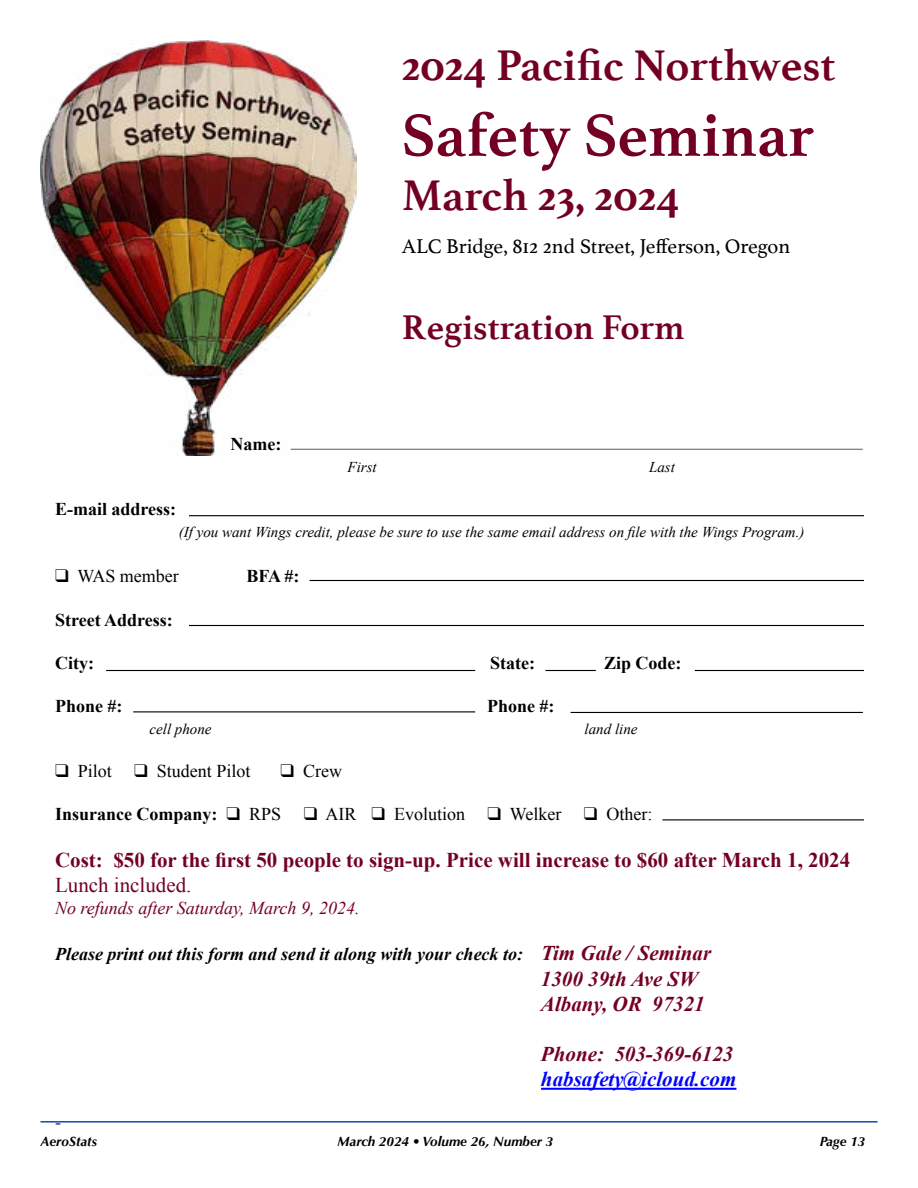
<style>
.page{position:relative;width:918px;height:1188px;background:#fff}
.page>*{position:absolute;margin:0;border:0;box-sizing:border-box;transform-origin:0 0}
.t1{font:700 63px "Athelas";color:#730022}
.t2{font:700 45px "Athelas";color:#730022}
.t3{font:700 36px "Athelas";color:#730022}
.t4{font:700 21px "Times New Roman";color:#730022}
.t5{font:italic 700 21px/25.2px "Times New Roman";color:#730022}
.t6{font:21px "Athelas";color:#000}
.t7{font:italic 700 21px "Times New Roman";color:#00f}
.t8{font:21px "Times New Roman";color:#730022}
.t9{font:700 18px "Times New Roman";color:#000}
.t10{font:italic 700 18px "Times New Roman";color:#000}
.t11{font:18px "Times New Roman";color:#000}
.t12{font:italic 18px "Times New Roman";color:#730022}
.t13{font:18px "Times New Roman";color:#233b91}
.t14{font:italic 15px "Times New Roman";color:#000}
.t15{font:italic 700 13.5px "Optima";color:#000}
.s1{font-weight:400}
.s2{font-size:21px;color:#730022}
</style>
<div class="page">
<hr style="left:40px;top:1121px;width:838px;height:2px;background:#0b4cb4">
<hr style="left:541px;top:1088px;width:195px;height:2px;background:#00f">
<img style="left:41px;top:40px;width:316px;height:416px">
<hr style="left:189px;top:515px;width:675px;height:1px;background:#000">
<hr style="left:310px;top:580px;width:554px;height:1px;background:#000">
<hr style="left:189px;top:625px;width:675px;height:1px;background:#000">
<hr style="left:106px;top:670px;width:369px;height:1px;background:#000">
<hr style="left:545px;top:670px;width:51px;height:1px;background:#000">
<hr style="left:695px;top:670px;width:169px;height:1px;background:#000">
<hr style="left:133px;top:711px;width:342px;height:1px;background:#000">
<hr style="left:571px;top:712px;width:292px;height:1px;background:#000">
<hr style="left:662px;top:819px;width:202px;height:1px;background:#000">
<hr style="left:291px;top:449px;width:572px;height:1px;background:#000">
<h2 class="t2" style="left:402px;top:29px;width:435px">2024 Pacific Northwest</h2>
<h1 class="t1" style="left:402px;top:84px;width:413px">Safety Seminar</h1>
<h2 class="t2" style="left:402px;top:158px;width:279px">March 23, 2024</h2>
<h3 class="t6" style="left:402px;top:229px;width:390px">ALC Bridge, 812 2nd Street, Jefferson, Oregon</h3>
<p class="t9" style="left:55px;top:497px;width:123px">E-mail address:</p>
<p class="t9" style="left:231px;top:432px;width:52px">Name:</p>
<h3 class="t3" style="left:402px;top:298px;width:285px">Registration Form</h3>
<p class="t14" style="left:348px;top:457px;width:31px">First</p>
<p class="t14" style="left:649px;top:457px;width:27px">Last</p>
<p class="t14" style="left:179px;top:522px;width:627px">(If you want Wings credit, please be sure to use the same email address on file with the Wings Program.)</p>
<p class="t11" style="left:55px;top:564px;width:125px">❑ WAS member</p>
<p class="t9" style="left:246px;top:564px;width:55px">BFA #:</p>
<p class="t9" style="left:55px;top:607px;width:119px">Street Address:</p>
<p class="t9" style="left:55px;top:650px;width:40px">City:</p>
<p class="t9" style="left:490px;top:650px;width:46px">State:</p>
<p class="t9" style="left:604px;top:650px;width:79px">Zip Code:</p>
<p class="t9" style="left:55px;top:694px;width:69px">Phone #:</p>
<p class="t9" style="left:487px;top:694px;width:69px">Phone #:</p>
<p class="t14" style="left:150px;top:718px;width:64px">cell phone</p>
<p class="t14" style="left:585px;top:718px;width:54px">land line</p>
<p class="t11" style="left:55px;top:759px;width:197px">❑ Pilot ❑ Student Pilot</p>
<p class="t11" style="left:280px;top:759px;width:63px">❑ Crew</p>
<p class="t9" style="left:55px;top:802px;width:228px">Insurance Company: ❑ <span class="s1">RPS</span></p>
<p class="t11" style="left:304px;top:802px;width:350px">❑ AIR ❑ Evolution ❑ Welker ❑ Other:</p>
<h3 class="t4" style="left:55px;top:845px;width:797px">Cost: $50 for the first 50 people to sign-up. Price will increase to $60 after March 1, 2024</h3>
<h3 class="t8" style="left:55px;top:871px;width:138px">Lunch included.</h3>
<p class="t12" style="left:55px;top:895px;width:306px">No refunds after Saturday, March 9, 2024.</p>
<p class="t10" style="left:55px;top:942px;width:658px">Please print out this form and send it along with your check to: <span class="s2">Tim Gale / Seminar</span></p>
<h3 class="t5" style="left:541px;top:965px;width:165px">1300 39th Ave SW<br>Albany, OR 97321</h3>
<h3 class="t5" style="left:541px;top:1041px;width:194px">Phone: 503-369-6123</h3>
<h3 class="t7" style="left:541px;top:1065px;width:197px">habsafety@icloud.com</h3>
<p class="t13" style="left:55px;top:1109px;width:7px">-</p>
<p class="t15" style="left:40px;top:1134px;width:58px">AeroStats</p>
<p class="t15" style="left:338px;top:1134px;width:217px">March 2024 • Volume 26, Number 3</p>
<p class="t15" style="left:820px;top:1134px;width:47px">Page 13</p>
</div>
